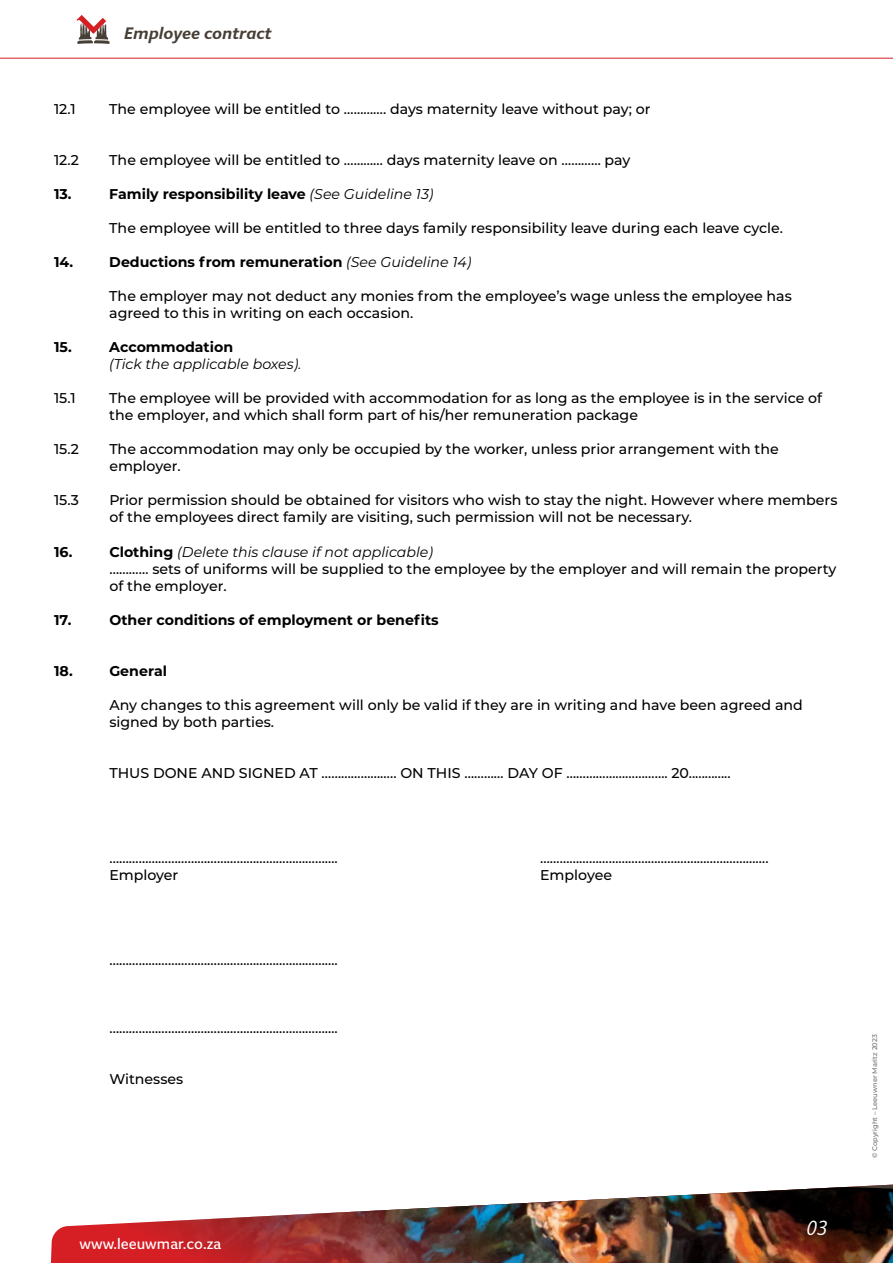
<style>
.page{position:relative;width:893px;height:1263px;background:#fff}
.page>*{position:absolute;margin:0;border:0;box-sizing:border-box;transform-origin:0 0}
.t1{font:italic 20.4px "Giacomo";color:#fff}
.t2{font:italic 700 16.65px "Giacomo";color:#473f36}
.t3{font:500 15px "Giacomo";color:#fff}
.t4{font:500 14.1px/17px "Montserrat";color:#000}
.t5{font:700 14.1px "Montserrat";color:#000}
.t6{font:italic 14.1px "Montserrat";color:#000}
.t7{font:500 6.75px "Montserrat";color:#6d6e71}
.s1{font-weight:400;font-style:italic}
.s2{font-weight:700}
</style>
<div class="page">
<hr style="left:0;top:58px;width:893px;height:1px;background:#d61f25">
<svg style="left:77px;top:15px;width:33px;height:29px"></svg>
<svg style="left:51px;top:1226px;width:15px;height:37px"></svg>
<img style="left:66px;top:1184px;width:827px;height:79px">
<p class="t2" style="left:124px;top:23px;width:149px">Employee contract</p>
<p class="t4" style="left:54px;top:100px;width:23px">12.1</p>
<p class="t4" style="left:109px;top:100px;width:543px">The employee will be entitled to …………. days maternity leave without pay; or</p>
<p class="t4" style="left:54px;top:151px;width:27px">12.2</p>
<p class="t4" style="left:109px;top:151px;width:523px">The employee will be entitled to ………… days maternity leave on ………… pay</p>
<p class="t5" style="left:54px;top:184px;width:19px">13.</p>
<p class="t5" style="left:109px;top:184px;width:326px">Family responsibility leave <span class="s1">(See Guideline 13)</span></p>
<p class="t4" style="left:109px;top:219px;width:675px">The employee will be entitled to three days family responsibility leave during each leave cycle.</p>
<p class="t5" style="left:54px;top:252px;width:21px">14.</p>
<p class="t5" style="left:109px;top:252px;width:364px">Deductions from remuneration <span class="s1">(See Guideline 14)</span></p>
<p class="t4" style="left:109px;top:287px;width:684px">The employer may not deduct any monies from the employee’s wage unless the employee has agreed to this in writing on each occasion.</p>
<p class="t5" style="left:54px;top:337px;width:19px">15.</p>
<p class="t5" style="left:109px;top:337px;width:125px">Accommodation</p>
<p class="t6" style="left:109px;top:355px;width:194px">(Tick the applicable boxes).</p>
<p class="t4" style="left:54px;top:389px;width:23px">15.1</p>
<p class="t4" style="left:109px;top:389px;width:714px">The employee will be provided with accommodation for as long as the employee is in the service of the employer, and which shall form part of his/her remuneration package</p>
<p class="t4" style="left:54px;top:440px;width:26px">15.2</p>
<p class="t4" style="left:109px;top:440px;width:671px">The accommodation may only be occupied by the worker, unless prior arrangement with the employer.</p>
<p class="t4" style="left:54px;top:491px;width:26px">15.3</p>
<p class="t4" style="left:109px;top:491px;width:730px">Prior permission should be obtained for visitors who wish to stay the night. However where members of the employees direct family are visiting, such permission will not be necessary.</p>
<p class="t5" style="left:54px;top:541px;width:20px">16.</p>
<p class="t4" style="left:109px;top:542px;width:729px"><span class="s2">Clothing</span> <span class="s1">(Delete this clause if not applicable)<br></span>………… sets of uniforms will be supplied to the employee by the employer and will remain the property of the employer.</p>
<p class="t5" style="left:54px;top:609px;width:19px">17.</p>
<p class="t5" style="left:109px;top:609px;width:331px">Other conditions of employment or benefits</p>
<p class="t5" style="left:54px;top:660px;width:20px">18.</p>
<p class="t5" style="left:109px;top:660px;width:59px">General</p>
<p class="t4" style="left:109px;top:695px;width:695px">Any changes to this agreement will only be valid if they are in writing and have been agreed and signed by both parties.</p>
<p class="t4" style="left:109px;top:764px;width:623px">THUS DONE AND SIGNED AT ………………….. ON THIS ………… DAY OF …………………………. 20.............</p>
<p class="t4" style="left:109px;top:849px;width:230px">…………………………………………………………….</p>
<p class="t4" style="left:540px;top:849px;width:230px">…………………………………………………………….</p>
<p class="t4" style="left:109px;top:866px;width:71px">Employer</p>
<p class="t4" style="left:540px;top:866px;width:73px">Employee</p>
<p class="t4" style="left:109px;top:951px;width:230px">…………………………………………………………….</p>
<p class="t4" style="left:109px;top:1019px;width:230px">…………………………………………………………….</p>
<p class="t4" style="left:109px;top:1070px;width:75px">Witnesses</p>
<p class="t3" style="left:80px;top:1235px;width:143px">www.leeuwmar.co.za</p>
<h1 class="t1" style="left:806px;top:1216px;width:23px">03</h1>
<p class="t7" style="left:870px;top:1158px;width:125px;rotate:-90deg">© Copyright – Leeuwner Maritz 2023</p>
</div>
